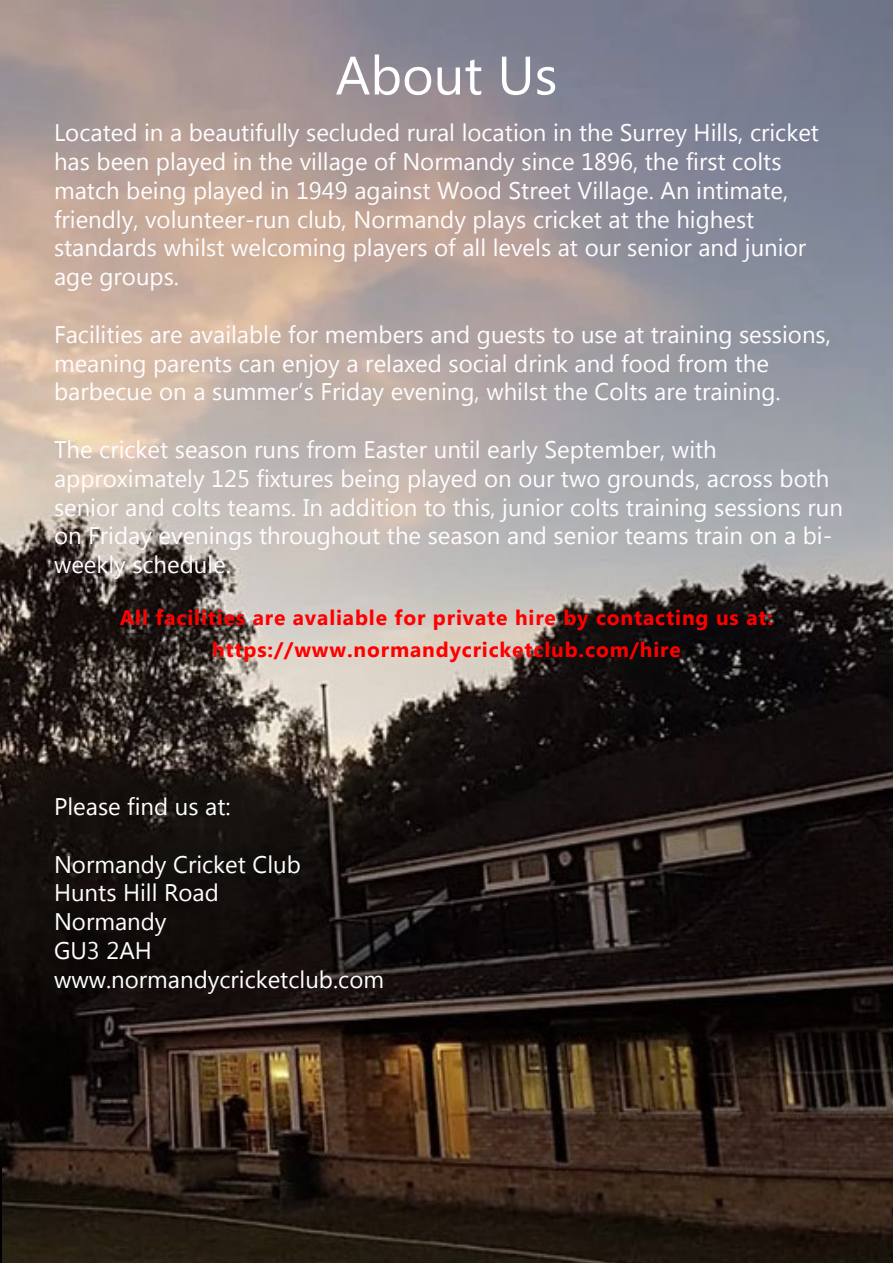
<style>
.page{position:relative;width:893px;height:1263px;background:#fff}
.page>*{position:absolute;margin:0;border:0;box-sizing:border-box;transform-origin:0 0}
.t1{font:54px "Microsoft Tai Le";color:#fff}
.t2{font:24px/28.8px "Microsoft New Tai Lue";color:#fffdff}
.t3{font:24px "Microsoft New Tai Lue";color:#fff}
.t4{font:700 21px "Microsoft New Tai Lue";letter-spacing:.04em;color:#f00}
</style>
<div class="page">
<img style="left:0;top:0;width:893px;height:1263px">
<hr style="left:0;top:1167px;width:2px;height:96px;background:#000">
<p class="t1" style="left:336px;top:44px;width:223px">About Us</p>
<p class="t2" style="left:54px;top:120px;width:766px">Located in a beautifully secluded rural location in the Surrey Hills, cricket has been played in the village of Normandy since 1896, the first colts match being played in 1949 against Wood Street Village. An intimate, friendly, volunteer-run club, Normandy plays cricket at the highest standards whilst welcoming players of all levels at our senior and junior age groups.</p>
<p class="t2" style="left:54px;top:322px;width:778px">Facilities are available for members and guests to use at training sessions, meaning parents can enjoy a relaxed social drink and food from the barbecue on a summer’s Friday evening, whilst the Colts are training.</p>
<p class="t2" style="left:54px;top:437px;width:790px">The cricket season runs from Easter until early September, with approximately 125 fixtures being played on our two grounds, across both senior and colts teams. In addition to this, junior colts training sessions run on Friday evenings throughout the season and senior teams train on a bi&shy;weekly schedule.</p>
<p class="t4" style="left:120px;top:606px;width:655px">All facilities are avaliable for private hire by contacting us at:</p>
<p class="t4" style="left:212px;top:637px;width:470px">https://www.normandycricketclub.com/hire</p>
<p class="t3" style="left:54px;top:793px;width:178px">Please find us at:</p>
<p class="t3" style="left:54px;top:850px;width:248px">Normandy Cricket Club</p>
<p class="t3" style="left:54px;top:879px;width:166px">Hunts Hill Road</p>
<p class="t3" style="left:54px;top:908px;width:114px">Normandy</p>
<p class="t3" style="left:54px;top:937px;width:99px">GU3 2AH</p>
<p class="t3" style="left:54px;top:965px;width:332px">www.normandycricketclub.com</p>
</div>
